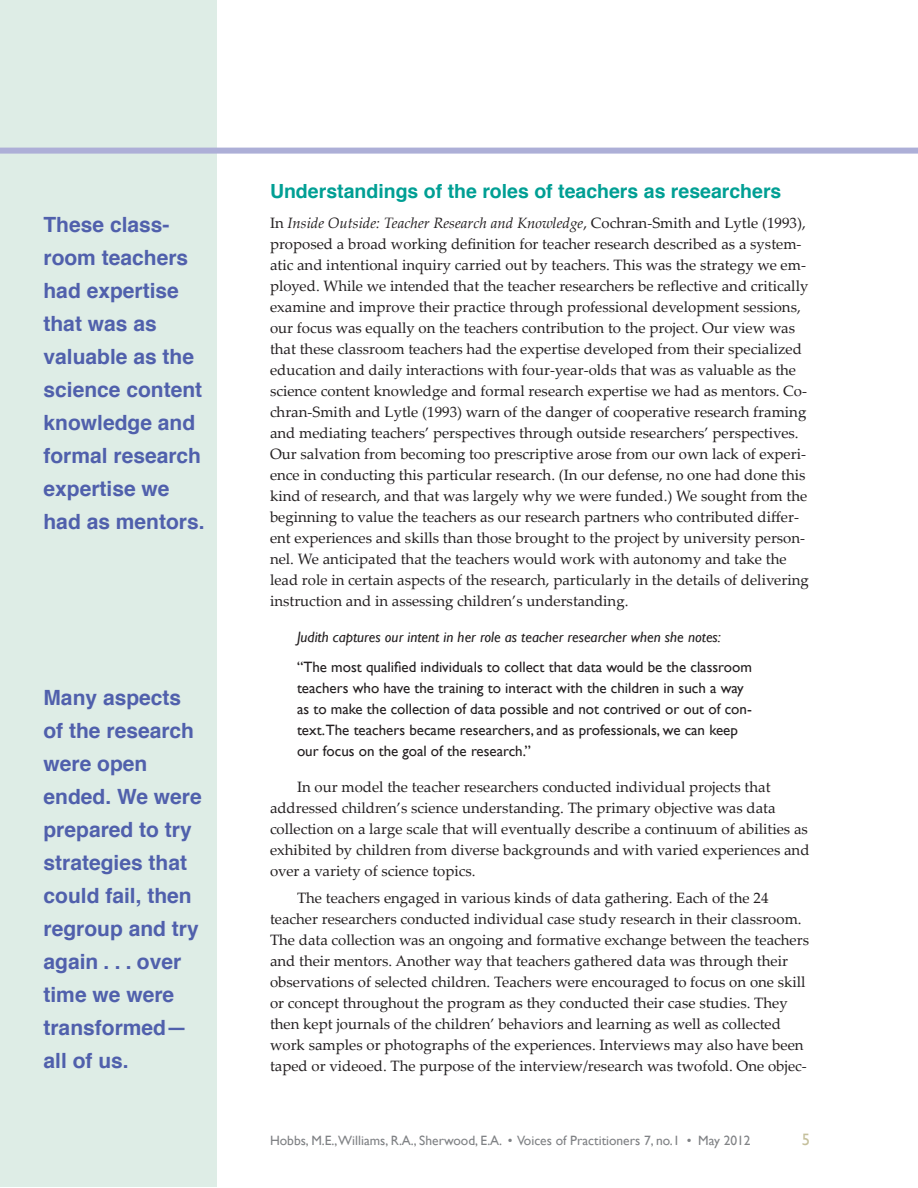
<style>
.page{position:relative;width:918px;height:1188px;background:#fff}
.page>*{position:absolute;margin:0;border:0;box-sizing:border-box;transform-origin:0 0}
.pull_out{font:700 21px/33px "Helvetica";color:#5060ac}
.SH1{font:700 19.5px "Helvetica";color:#009f94}
.t1{font:16.5px "Gill Sans";color:#c5c09c}
.body_text{font:15px/21px "Palatino Linotype";color:#231f20}
.Vignette{font:15px/21px "Gill Sans";color:#231f20}
.Vignette-2{font:italic 15px "Gill Sans";color:#231f20}
.t2{font:13.5px "Gill Sans";color:#808285}
.s1{font-style:italic}
</style>
<div class="page">
<div style="left:0;top:1px;width:216px;height:1186px;background:#deede6"></div>
<div style="left:0;top:148px;width:918px;height:6px;background:#adafd7"></div>
<p class="pull_out" style="left:44px;top:208px;width:163px">These class&shy;room teachers had expertise that was as valuable as the science content knowledge and formal research expertise we had as mentors.</p>
<p class="pull_out" style="left:44px;top:682px;width:160px">Many aspects of the research were open ended. We were prepared to try strategies that could fail, then regroup and try again . . . over time we were transformed— all of us.</p>
<p class="SH1" style="left:270px;top:175px;width:513px">Understandings of the roles of teachers as researchers</p>
<p class="body_text" style="left:270px;top:211px;width:540px">In <span class="s1">Inside Outside: Teacher Research and Knowledge</span>, Cochran-Smith and Lytle (1993), proposed a broad working definition for teacher research described as a system&shy;atic and intentional inquiry carried out by teachers. This was the strategy we em&shy;ployed. While we intended that the teacher researchers be reflective and critically examine and improve their practice through professional development sessions, our focus was equally on the teachers contribution to the project. Our view was that these classroom teachers had the expertise developed from their specialized education and daily interactions with four-year-olds that was as valuable as the science content knowledge and formal research expertise we had as mentors. Co&shy;chran-Smith and Lytle (1993) warn of the danger of cooperative research framing and mediating teachers’ perspectives through outside researchers’ perspectives.<br>Our salvation from becoming too prescriptive arose from our own lack of experi&shy;ence in conducting this particular research. (In our defense, no one had done this kind of research, and that was largely why we were funded.) We sought from the beginning to value the teachers as our research partners who contributed differ&shy;ent experiences and skills than those brought to the project by university person&shy;nel. We anticipated that the teachers would work with autonomy and take the lead role in certain aspects of the research, particularly in the details of delivering instruction and in assessing children’s understanding.</p>
<p class="Vignette-2" style="left:297px;top:628px;width:425px">Judith captures our intent in her role as teacher researcher when she notes:</p>
<p class="Vignette" style="left:297px;top:656px;width:456px">“The most qualified individuals to collect that data would be the classroom teachers who have the training to interact with the children in such a way as to make the collection of data possible and not contrived or out of con&shy;text.The teachers became researchers, and as professionals, we can keep our focus on the goal of the research.”</p>
<p class="body_text" style="left:270px;top:775px;width:541px;text-indent:27px">In our model the teacher researchers conducted individual projects that addressed children’s science understanding. The primary objective was data collection on a large scale that will eventually describe a continuum of abilities as exhibited by children from diverse backgrounds and with varied experiences and over a variety of science topics.</p>
<p class="body_text" style="left:270px;top:886px;width:541px;text-indent:27px">The teachers engaged in various kinds of data gathering. Each of the 24 teacher researchers conducted individual case study research in their classroom.<br>The data collection was an ongoing and formative exchange between the teachers and their mentors. Another way that teachers gathered data was through their observations of selected children. Teachers were encouraged to focus on one skill or concept throughout the program as they conducted their case studies. They then kept journals of the children’ behaviors and learning as well as collected work samples or photographs of the experiences. Interviews may also have been taped or videoed. The purpose of the interview/research was twofold. One objec-</p>
<p class="t2" style="left:270px;top:1133px;width:482px">Hobbs, M.E.,Williams, R.A., Sherwood, E.A. • Voices of Practitioners 7, no.1 • May 2012</p>
<p class="t1" style="left:802px;top:1130px;width:10px">5</p>
</div>
